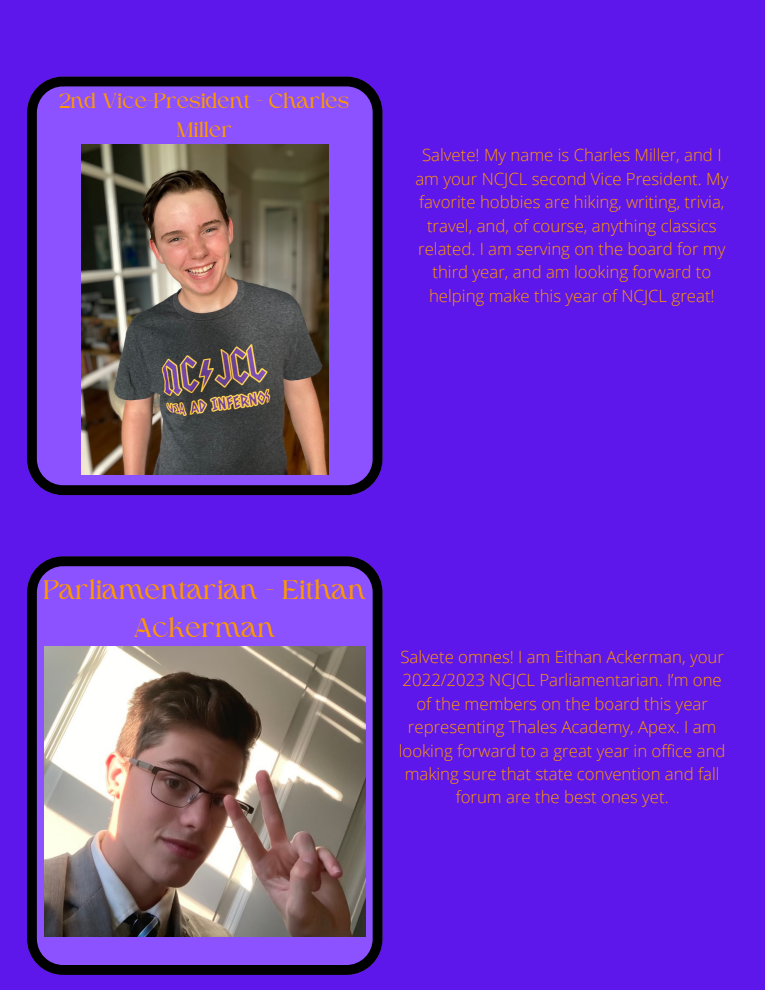
<style>
.page{position:relative;width:765px;height:990px;background:#5e17eb}
.page>*{position:absolute;margin:0;border:0;box-sizing:border-box;transform-origin:0 0}
.t1{font:27.44px/38.3px "Higuen";color:#fd9800;text-align:center}
.t2{font:21.36px/29.8px "Higuen";color:#fd9800;text-align:center}
.t3{font:300 16.8px/23.4px "Open Sans";color:#fd9800;text-align:center}
</style>
<div class="page">
<svg style="left:27px;top:77px;width:356px;height:418px"></svg>
<img style="left:81px;top:145px;width:247px;height:329px">
<svg style="left:27px;top:556px;width:356px;height:419px"></svg>
<img style="left:44px;top:646px;width:321px;height:290px">
<p class="t2" style="left:60px;top:87px;width:291px">2nd Vice-President - Charles<br>Miller</p>
<p class="t3" style="left:415px;top:143px;width:315px">Salvete! My name is Charles Miller, and I am your NCJCL second Vice President. My favorite hobbies are hiking, writing, trivia, travel, and, of course, anything classics related. I am serving on the board for my third year, and am looking forward to helping make this year of NCJCL great!</p>
<h1 class="t1" style="left:43px;top:573px;width:324px">Parliamentarian - Eithan<br>Ackerman</h1>
<p class="t3" style="left:399px;top:645px;width:328px">Salvete omnes! I am Eithan Ackerman, your 2022/2023 NCJCL Parliamentarian. I’m one of the members on the board this year representing Thales Academy, Apex. I am looking forward to a great year in office and making sure that state convention and fall forum are the best ones yet.</p>
</div>
